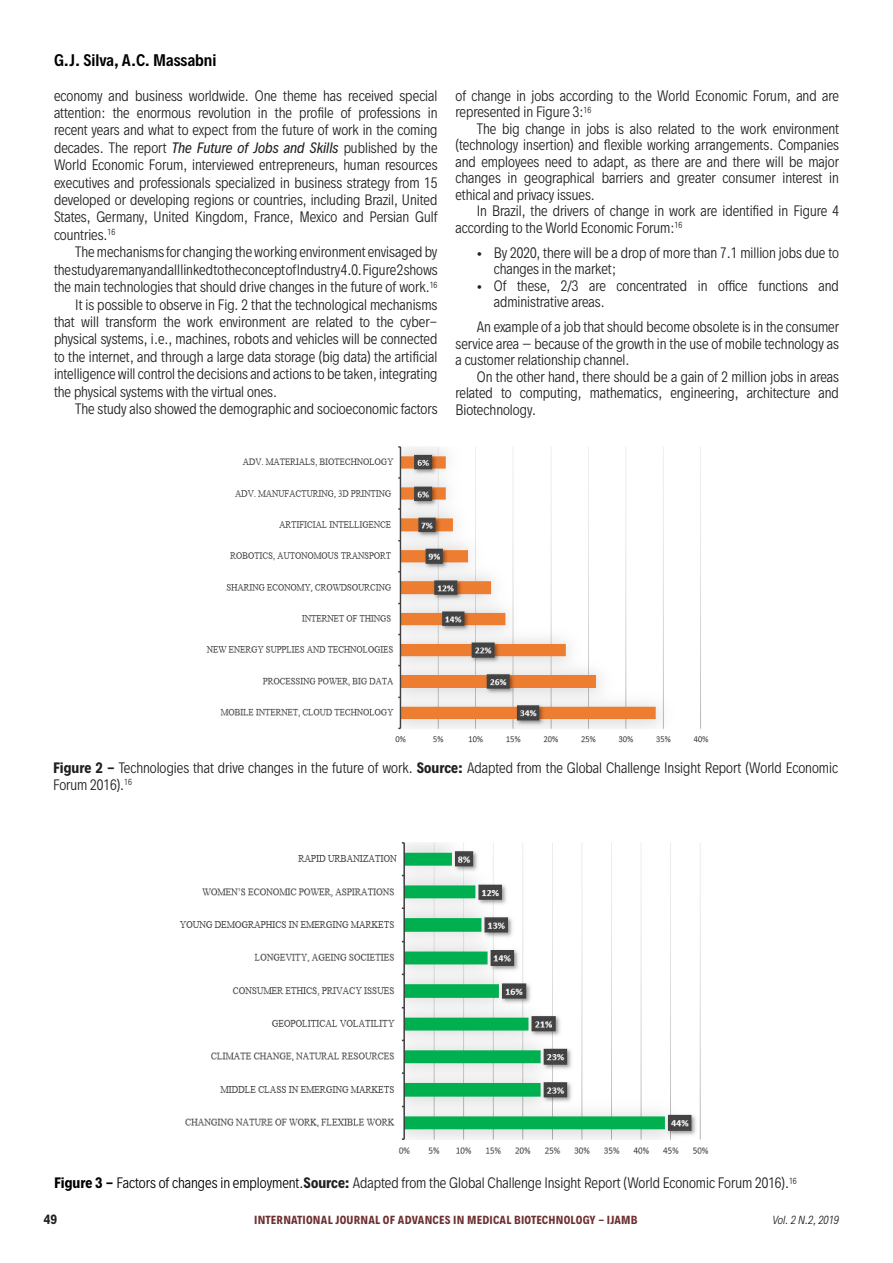
<style>
.page{position:relative;width:893px;height:1263px;background:#fff}
.page>*{position:absolute;margin:0;border:0;box-sizing:border-box;transform-origin:0 0}
.t1{font:600 15px "Decalotype";color:#000}
.geral-resuomo{font:300 13.5px/17.4px "Decalotype";color:#231f20;text-align:justify}
.Tabela{font:300 13.5px "Decalotype";color:#231f20}
.t2{font:700 12px "Decalotype";color:#231f20}
.t3{font:700 10.5px "Decalotype";letter-spacing:.02em;color:#6d2f30}
.t4{font:italic 300 10.5px "Decalotype";color:#231f20}
.s1{font-weight:400;font-style:italic}
.s2{font-weight:700}
.s3{font-weight:700;color:#000}
.s4{color:#000}
</style>
<div class="page">
<img style="left:206px;top:446px;width:503px;height:296px">
<img style="left:179px;top:842px;width:530px;height:312px">
<p class="t1" style="left:54px;top:50px;width:164px">G.J. Silva, A.C. Massabni</p>
<p class="geral-resuomo" style="left:54px;top:87px;width:385px">economy and business worldwide. One theme has received special attention: the enormous revolution in the profile of professions in recent years and what to expect from the future of work in the coming decades. The report <span class="s1">The Future of Jobs and Skills</span> published by the World Economic Forum, interviewed entrepreneurs, human resources executives and professionals specialized in business strategy from 15 developed or developing regions or countries, including Brazil, United States, Germany, United Kingdom, France, Mexico and Persian Gulf countries.<sup>16</sup></p>
<p class="geral-resuomo" style="left:54px;top:243px;width:385px;text-indent:21px">The mechanisms for changing the working environment envisaged by the study are many and all linked to the concept of Industry 4.0. Figure 2 shows the main technologies that should drive changes in the future of work.<sup>16</sup></p>
<p class="geral-resuomo" style="left:54px;top:296px;width:385px;text-indent:21px">It is possible to observe in Fig. 2 that the technological mechanisms that will transform the work environment are related to the cyber&shy;physical systems, i.e., machines, robots and vehicles will be connected to the internet, and through a large data storage (big data) the artificial intelligence will control the decisions and actions to be taken, integrating the physical systems with the virtual ones.</p>
<p class="geral-resuomo" style="left:75px;top:400px;width:364px">The study also showed the demographic and socioeconomic factors</p>
<p class="geral-resuomo" style="left:455px;top:87px;width:385px;line-height:16.5px">of change in jobs according to the World Economic Forum, and are represented in Figure 3:<sup>16</sup></p>
<p class="geral-resuomo" style="left:455px;top:120px;width:385px;line-height:16.5px;text-indent:21px">The big change in jobs is also related to the work environment (technology insertion) and flexible working arrangements. Companies and employees need to adapt, as there are and there will be major changes in geographical barriers and greater consumer interest in ethical and privacy issues.</p>
<p class="geral-resuomo" style="left:455px;top:203px;width:385px;line-height:16.5px;text-indent:21px">In Brazil, the drivers of change in work are identified in Figure 4 according to the World Economic Forum:<sup>16</sup></p>
<p class="geral-resuomo" style="left:494px;top:244px;width:347px;line-height:16.5px;text-indent:-17px">• By 2020, there will be a drop of more than 7.1 million jobs due to changes in the market;</p>
<p class="geral-resuomo" style="left:494px;top:277px;width:347px;line-height:16.5px;text-indent:-17px">• Of these, 2/3 are concentrated in office functions and administrative areas.</p>
<p class="geral-resuomo" style="left:455px;top:319px;width:385px;line-height:16.5px;text-indent:21px">An example of a job that should become obsolete is in the consumer service area – because of the growth in the use of mobile technology as a customer relationship channel.</p>
<p class="geral-resuomo" style="left:455px;top:368px;width:385px;line-height:16.5px;text-indent:21px">On the other hand, there should be a gain of 2 million jobs in areas related to computing, mathematics, engineering, architecture and Biotechnology.</p>
<p class="geral-resuomo" style="left:53px;top:760px;width:786px;line-height:16.5px"><span class="s2">Figure 2 -</span> Technologies that drive changes in the future of work. <span class="s2">Source:</span> Adapted from the Global Challenge Insight Report (World Economic<br>Forum 2016).<sup>16</sup></p>
<p class="Tabela" style="left:54px;top:1174px;width:744px"><span class="s3">Figure 3 -</span> <span class="s4">Factors of changes in employment.</span><span class="s2">Source:</span> Adapted from the Global Challenge Insight Report (World Economic Forum 2016).<sup>16</sup></p>
<p class="t2" style="left:44px;top:1211px;width:15px">49</p>
<p class="t3" style="left:254px;top:1213px;width:385px">INTERNATIONAL JOURNAL OF ADVANCES IN MEDICAL BIOTECHNOLOGY - IJAMB</p>
<p class="t4" style="left:772px;top:1213px;width:68px">Vol. 2 N.2, 2019</p>
</div>
